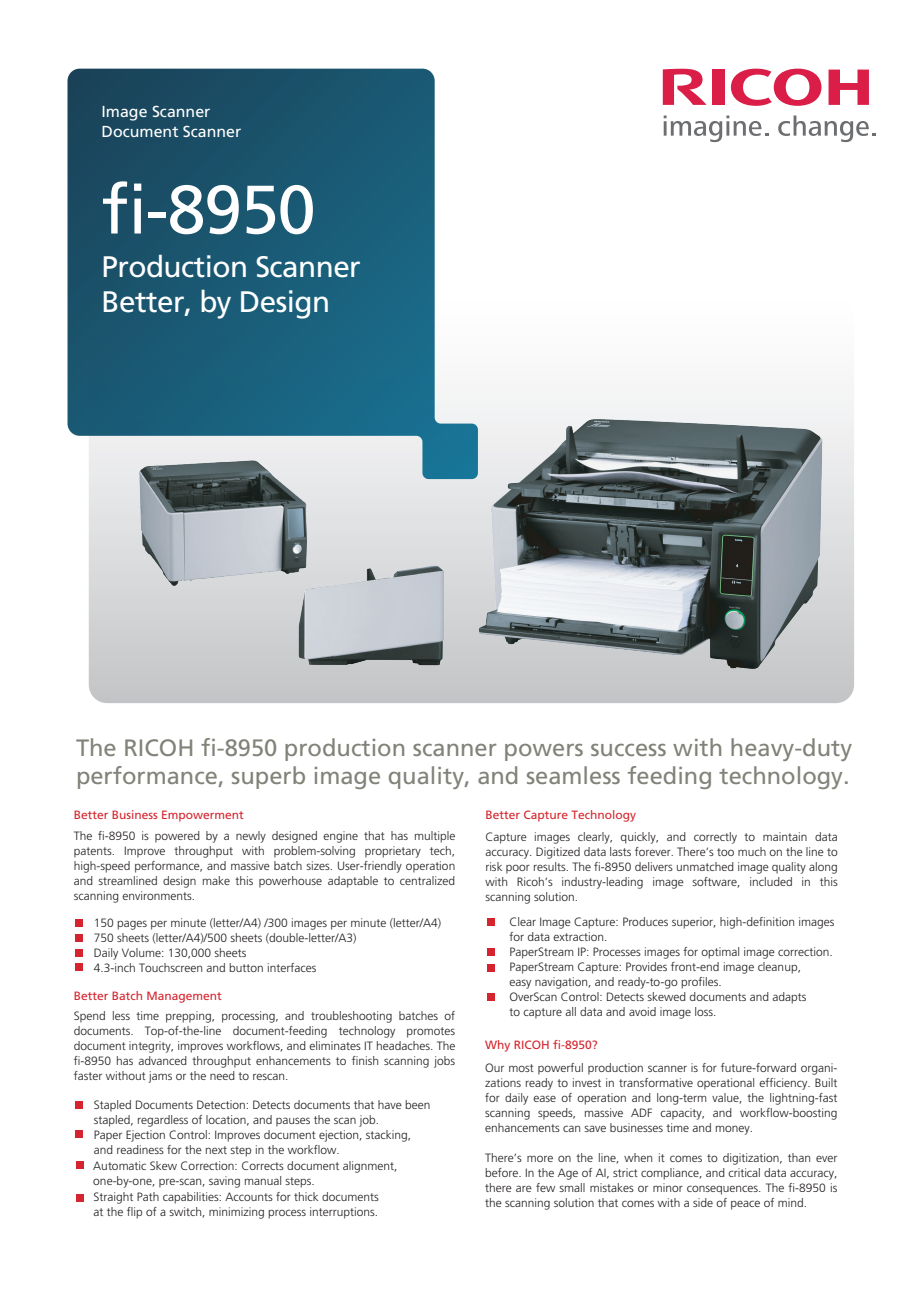
<style>
.page{position:relative;width:918px;height:1296px;background:#fff}
.page>*{position:absolute;margin:0;border:0;box-sizing:border-box;transform-origin:0 0}
.t1{font:68.4px "Frutiger LT Pro";color:#fff}
.t2{font:29.7px/35.5px "Frutiger LT Pro";letter-spacing:-.02em;color:#fff}
.t3{font:23.7px/28.3px "Frutiger LT Pro";color:#828279}
.t4{font:15.9px "Frutiger LT Pro";color:#fff}
.t5{font:300 12px/15px "Frutiger LT Pro";color:#231f20;text-align:justify}
.t6{font:12px "Frutiger LT Pro";color:#d4242d}
</style>
<div class="page">
<svg style="left:731px;top:69px;width:90px;height:37px"></svg>
<svg style="left:829px;top:70px;width:40px;height:35px"></svg>
<div style="left:712px;top:70px;width:12px;height:35px;background:#da1e48"></div>
<svg style="left:663px;top:69px;width:44px;height:36px"></svg>
<svg style="left:664px;top:115px;width:104px;height:28px"></svg>
<svg style="left:778px;top:115px;width:97px;height:28px"></svg>
<svg style="left:89px;top:393px;width:765px;height:310px;background:#d0d1d3"></svg>
<img style="left:275px;top:513px;width:144px;height:172px">
<img style="left:113px;top:479px;width:229px;height:162px">
<img style="left:419px;top:393px;width:430px;height:310px">
<svg style="left:68px;top:69px;width:410px;height:410px;background:#3f7389"></svg>
<div style="left:76px;top:919px;width:7px;height:8px;background:#d4242d"></div>
<div style="left:76px;top:934px;width:7px;height:8px;background:#d4242d"></div>
<div style="left:76px;top:949px;width:7px;height:7px;background:#d4242d"></div>
<div style="left:76px;top:964px;width:7px;height:7px;background:#d4242d"></div>
<div style="left:76px;top:1101px;width:7px;height:8px;background:#d4242d"></div>
<div style="left:76px;top:1130px;width:7px;height:8px;background:#d4242d"></div>
<div style="left:76px;top:1161px;width:7px;height:8px;background:#d4242d"></div>
<div style="left:76px;top:1194px;width:7px;height:8px;background:#d4242d"></div>
<div style="left:487px;top:918px;width:7px;height:8px;background:#d4242d"></div>
<div style="left:487px;top:948px;width:7px;height:8px;background:#d4242d"></div>
<div style="left:487px;top:964px;width:7px;height:7px;background:#d4242d"></div>
<div style="left:487px;top:993px;width:7px;height:7px;background:#d4242d"></div>
<h3 class="t4" style="left:102px;top:102px;width:110px">Image Scanner</h3>
<h3 class="t4" style="left:102px;top:122px;width:141px">Document Scanner</h3>
<h1 class="t1" style="left:102px;top:170px;width:216px">fi-8950</h1>
<h2 class="t2" style="left:102px;top:249px;width:261px">Production Scanner<br>Better, by Design</h2>
<h3 class="t3" style="left:76px;top:733px;width:778px">The RICOH fi-8950 production scanner powers success with heavy-duty performance, superb image quality, and seamless feeding technology.</h3>
<p class="t6" style="left:74px;top:808px;width:172px">Better Business Empowerment</p>
<p class="t5" style="left:74px;top:829px;width:383px">The fi-8950 is powered by a newly designed engine that has multiple patents. Improve throughput with problem-solving proprietary tech, high-speed performance, and massive batch sizes. User-friendly operation and streamlined design make this powerhouse adaptable to centralized scanning environments.</p>
<p class="t5" style="left:94px;top:915px;width:349px;text-align:left">150 pages per minute (letter/A4) /300 images per minute (letter/A4)<br>750 sheets (letter/A4)/500 sheets (double-letter/A3)<br>Daily Volume: 130,000 sheets<br>4.3-inch Touchscreen and button interfaces</p>
<p class="t6" style="left:74px;top:989px;width:150px">Better Batch Management</p>
<p class="t5" style="left:74px;top:1008px;width:383px">Spend less time prepping, processing, and troubleshooting batches of documents. Top-of-the-line document-feeding technology promotes document integrity, improves workflows, and eliminates IT headaches. The fi-8950 has advanced throughput enhancements to finish scanning jobs faster without jams or the need to rescan.</p>
<p class="t5" style="left:93px;top:1097px;width:339px;text-align:left">Stapled Documents Detection: Detects documents that have been stapled, regardless of location, and pauses the scan job.<br>Paper Ejection Control: Improves document ejection, stacking, and readiness for the next step in the workflow.<br>Automatic Skew Correction: Corrects document alignment, one-by-one, pre-scan, saving manual steps.</p>
<p class="t5" style="left:93px;top:1190px;width:287px">Straight Path capabilities: Accounts for thick documents at the flip of a switch, minimizing process interruptions.</p>
<p class="t6" style="left:485px;top:807px;width:152px">Better Capture Technology</p>
<p class="t5" style="left:485px;top:829px;width:354px">Capture images clearly, quickly, and correctly to maintain data accuracy. Digitized data lasts forever. There’s too much on the line to risk poor results. The fi-8950 delivers unmatched image quality along with Ricoh’s industry-leading image software, included in this scanning solution.</p>
<p class="t5" style="left:510px;top:914px;width:326px;text-align:left">Clear Image Capture: Produces superior, high-definition images for data extraction.<br>PaperStream IP: Processes images for optimal image correction.<br>PaperStream Capture: Provides front-end image cleanup,<br>easy navigation, and ready-to-go profiles.<br>OverScan Control: Detects skewed documents and adapts<br>to capture all data and avoid image loss.</p>
<p class="t6" style="left:485px;top:1037px;width:114px">Why RICOH fi-8950?</p>
<p class="t5" style="left:485px;top:1061px;width:354px">Our most powerful production scanner is for future-forward organi&shy;zations ready to invest in transformative operational efficiency. Built for daily ease of operation and long-term value, the lightning-fast scanning speeds, massive ADF capacity, and workflow-boosting enhancements can save businesses time and money.</p>
<p class="t5" style="left:485px;top:1151px;width:354px">There’s more on the line, when it comes to digitization, than ever before. In the Age of AI, strict compliance, and critical data accuracy, there are few small mistakes or minor consequences. The fi-8950 is the scanning solution that comes with a side of peace of mind.</p>
</div>
